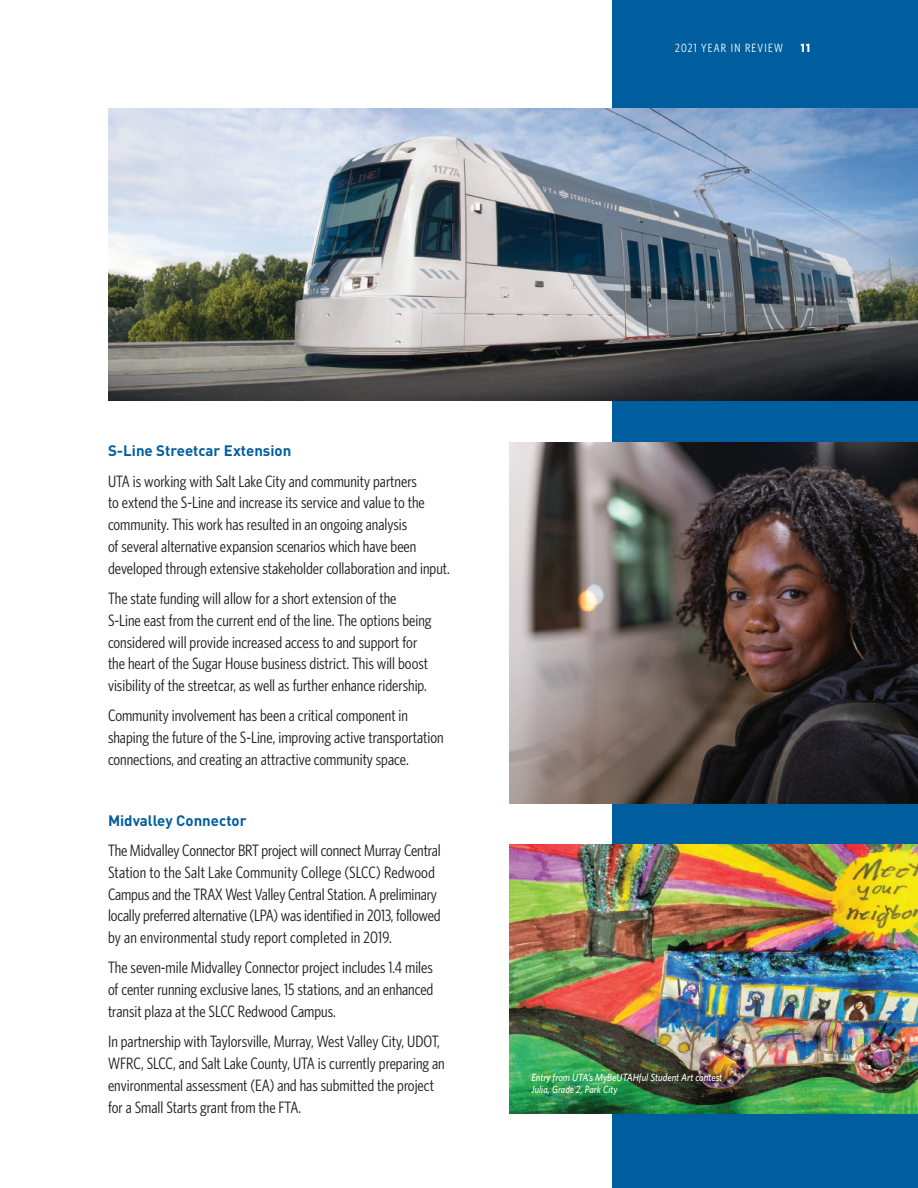
<style>
.page{position:relative;width:918px;height:1188px;background:#fff}
.page>*{position:absolute;margin:0;border:0;box-sizing:border-box;transform-origin:0 0}
.t1{font:16.5px/21.8px "Whitney Condensed";color:#231f20}
.t2{font:700 15px "DIN";color:#005e9e}
.t3{font:12px "Whitney Condensed";letter-spacing:.1em;color:#fff}
.t4{font:700 12px "Whitney Condensed";color:#fff}
.t5{font:italic 500 10.5px/12.6px "Whitney";color:#fff;scale:.89 1}
</style>
<div class="page">
<div style="left:613px;top:0;width:305px;height:1188px;background:#005e9e"></div>
<img style="left:510px;top:845px;width:408px;height:268px">
<img style="left:510px;top:442px;width:408px;height:362px">
<img style="left:108px;top:108px;width:810px;height:293px">
<p class="t3" style="left:675px;top:41px;width:109px">2021 YEAR IN REVIEW</p>
<p class="t4" style="left:801px;top:40px;width:11px">11</p>
<p class="t2" style="left:108px;top:441px;width:185px">S-Line Streetcar Extension</p>
<p class="t1" style="left:108px;top:470px;width:343px">UTA is working with Salt Lake City and community partners<br>to extend the S-Line and increase its service and value to the community. This work has resulted in an ongoing analysis<br>of several alternative expansion scenarios which have been developed through extensive stakeholder collaboration and input.</p>
<p class="t1" style="left:108px;top:587px;width:325px">The state funding will allow for a short extension of the S-Line east from the current end of the line. The options being considered will provide increased access to and support for the heart of the Sugar House business district. This will boost visibility of the streetcar, as well as further enhance ridership.</p>
<p class="t1" style="left:108px;top:704px;width:337px">Community involvement has been a critical component in shaping the future of the S-Line, improving active transportation connections, and creating an attractive community space.</p>
<p class="t2" style="left:108px;top:810px;width:140px">Midvalley Connector</p>
<p class="t1" style="left:108px;top:839px;width:334px">The Midvalley Connector BRT project will connect Murray Central Station to the Salt Lake Community College (SLCC) Redwood Campus and the TRAX West Valley Central Station. A preliminary locally preferred alternative (LPA) was identified in 2013, followed by an environmental study report completed in 2019.</p>
<p class="t1" style="left:108px;top:956px;width:327px;text-align:justify">The seven-mile Midvalley Connector project includes 1.4 miles of center running exclusive lanes, 15 stations, and an enhanced transit plaza at the SLCC Redwood Campus.</p>
<p class="t1" style="left:108px;top:1030px;width:338px">In partnership with Taylorsville, Murray, West Valley City, UDOT, WFRC, SLCC, and Salt Lake County, UTA is currently preparing an environmental assessment (EA) and has submitted the project for a Small Starts grant from the FTA.</p>
<p class="t5" style="left:531px;top:1071px;width:216px">Entry from UTA’s MyBeUTAHful Student Art contest<br>Julia, Grade 2, Park City</p>
</div>
